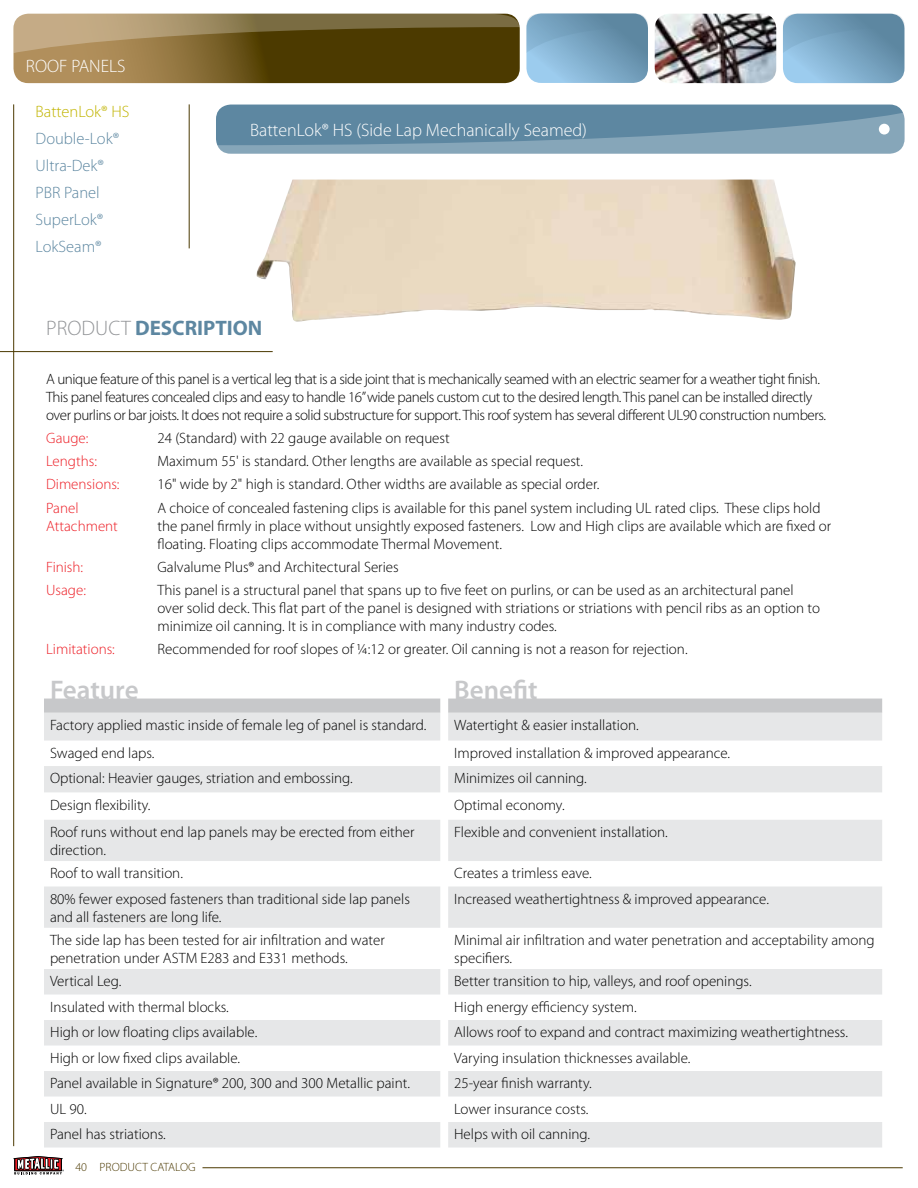
<style>
.page{position:relative;width:918px;height:1188px;background:#fff}
.page>*{position:absolute;margin:0;border:0;box-sizing:border-box;transform-origin:0 0}
.t1{font:600 27px "Myriad Pro";color:#c7c8ca}
.t2{font:700 21px "Myriad Pro";color:#5d87a1}
.t3{font:300 18px "Myriad Pro";color:#fff}
.t4{font:300 16.5px/27px "Myriad Pro";color:#5d87a1}
.t5{font:300 16.5px "Myriad Pro";color:#c1b400}
.t6{font:300 15px/18px "Myriad Pro";color:#000}
.t7{font:300 15px/18px "Myriad Pro";letter-spacing:-.03em;color:#000}
.t8{font:300 15px/18px "Myriad Pro";color:#ed1c24}
.t9{font:300 12px "Myriad Pro";color:#4b3900}
.s1{font-weight:300;color:#939598}
</style>
<div class="page">
<svg style="left:14px;top:1156px;width:50px;height:19px"></svg>
<hr style="left:202px;top:1167px;width:701px;height:1px;background:#4b3900">
<hr style="left:13px;top:104px;width:1px;height:1042px;background:#4b3900">
<img style="left:655px;top:14px;width:121px;height:69px">
<svg style="left:783px;top:14px;width:121px;height:69px"></svg>
<svg style="left:526px;top:14px;width:122px;height:69px"></svg>
<svg style="left:14px;top:13px;width:506px;height:70px"></svg>
<hr style="left:189px;top:104px;width:1px;height:144px;background:#4b3900">
<div style="left:216px;top:105px;width:688px;height:49px;background:#5d87a1;border-radius:15px"></div>
<svg style="left:216px;top:112px;width:688px;height:42px"></svg>
<div style="left:879px;top:124px;width:11px;height:11px;background:#fff;border-radius:50%"></div>
<img style="left:247px;top:180px;width:549px;height:173px">
<hr style="left:0;top:351px;width:273px;height:1px;background:#4b3900">
<svg style="left:44px;top:698px;width:838px;height:15px"></svg>
<svg style="left:44px;top:713px;width:838px;height:435px;fill:#e6e7e8"></svg>
<p class="t3" style="left:26px;top:56px;width:101px">ROOF PANELS</p>
<p class="t5" style="left:36px;top:102px;width:95px">BattenLok® HS</p>
<p class="t4" style="left:36px;top:125px;width:85px">Double-Lok®<br>Ultra-Dek®<br>PBR Panel<br>SuperLok®<br>LokSeam®</p>
<p class="t3" style="left:250px;top:120px;width:338px">BattenLok® HS (Side Lap Mechanically Seamed)</p>
<h2 class="t2" style="left:46px;top:314px;width:218px"><span class="s1">PRODUCT</span> DESCRIPTION</h2>
<p class="t7" style="left:46px;top:370px;width:781px">A unique feature of this panel is a vertical leg that is a side joint that is mechanically seamed with an electric seamer for a weather tight finish.<br>This panel features concealed clips and easy to handle 16” wide panels custom cut to the desired length. This panel can be installed directly over purlins or bar joists. It does not require a solid substructure for support. This roof system has several different UL90 construction numbers.</p>
<p class="t8" style="left:46px;top:429px;width:44px">Gauge:</p>
<p class="t6" style="left:157px;top:429px;width:294px">24 (Standard) with 22 gauge available on request</p>
<p class="t8" style="left:46px;top:452px;width:52px">Lengths:</p>
<p class="t6" style="left:157px;top:452px;width:427px">Maximum 55' is standard. Other lengths are available as special request.</p>
<p class="t8" style="left:46px;top:476px;width:75px">Dimensions:</p>
<p class="t6" style="left:157px;top:476px;width:443px">16" wide by 2" high is standard. Other widths are available as special order.</p>
<p class="t8" style="left:46px;top:499px;width:73px">Panel<br>Attachment</p>
<p class="t6" style="left:157px;top:499px;width:675px">A choice of concealed fastening clips is available for this panel system including UL rated clips. These clips hold the panel firmly in place without unsightly exposed fasteners. Low and High clips are available which are fixed or floating. Floating clips accommodate Thermal Movement.</p>
<p class="t8" style="left:46px;top:558px;width:39px">Finish:</p>
<p class="t6" style="left:157px;top:558px;width:243px">Galvalume Plus® and Architectural Series</p>
<p class="t8" style="left:46px;top:581px;width:41px">Usage:</p>
<p class="t6" style="left:157px;top:581px;width:664px">This panel is a structural panel that spans up to five feet on purlins, or can be used as an architectural panel over solid deck. This flat part of the panel is designed with striations or striations with pencil ribs as an option to minimize oil canning. It is in compliance with many industry codes.</p>
<p class="t8" style="left:46px;top:641px;width:70px">Limitations:</p>
<p class="t6" style="left:157px;top:641px;width:532px">Recommended for roof slopes of ¼:12 or greater. Oil canning is not a reason for rejection.</p>
<h1 class="t1" style="left:50px;top:672px;width:90px">Feature</h1>
<h1 class="t1" style="left:454px;top:672px;width:85px">Benefit</h1>
<p class="t6" style="left:50px;top:716px;width:378px">Factory applied mastic inside of female leg of panel is standard.</p>
<p class="t6" style="left:454px;top:716px;width:186px">Watertight &amp; easier installation.</p>
<p class="t6" style="left:50px;top:744px;width:106px">Swaged end laps.</p>
<p class="t6" style="left:454px;top:744px;width:278px">Improved installation &amp; improved appearance.</p>
<p class="t6" style="left:50px;top:770px;width:304px">Optional: Heavier gauges, striation and embossing.</p>
<p class="t6" style="left:454px;top:770px;width:134px">Minimizes oil canning.</p>
<p class="t6" style="left:50px;top:796px;width:102px">Design flexibility.</p>
<p class="t6" style="left:454px;top:796px;width:112px">Optimal economy.</p>
<p class="t6" style="left:50px;top:823px;width:366px">Roof runs without end lap panels may be erected from either direction.</p>
<p class="t6" style="left:454px;top:823px;width:215px">Flexible and convenient installation.</p>
<p class="t6" style="left:50px;top:865px;width:134px">Roof to wall transition.</p>
<p class="t6" style="left:454px;top:865px;width:139px">Creates a trimless eave.</p>
<p class="t6" style="left:50px;top:890px;width:362px">80% fewer exposed fasteners than traditional side lap panels and all fasteners are long life.</p>
<p class="t6" style="left:454px;top:890px;width:316px">Increased weathertightness &amp; improved appearance.</p>
<p class="t6" style="left:50px;top:931px;width:336px">The side lap has been tested for air infiltration and water penetration under ASTM E283 and E331 methods.</p>
<p class="t6" style="left:454px;top:931px;width:422px">Minimal air infiltration and water penetration and acceptability among specifiers.</p>
<p class="t6" style="left:50px;top:973px;width:73px">Vertical Leg.</p>
<p class="t6" style="left:454px;top:973px;width:299px">Better transition to hip, valleys, and roof openings.</p>
<p class="t6" style="left:50px;top:998px;width:180px">Insulated with thermal blocks.</p>
<p class="t6" style="left:454px;top:998px;width:184px">High energy efficiency system.</p>
<p class="t6" style="left:50px;top:1024px;width:209px">High or low floating clips available.</p>
<p class="t6" style="left:454px;top:1024px;width:395px">Allows roof to expand and contract maximizing weathertightness.</p>
<p class="t6" style="left:50px;top:1049px;width:192px">High or low fixed clips available.</p>
<p class="t6" style="left:454px;top:1049px;width:238px">Varying insulation thicknesses available.</p>
<p class="t6" style="left:50px;top:1075px;width:362px">Panel available in Signature® 200, 300 and 300 Metallic paint.</p>
<p class="t6" style="left:454px;top:1075px;width:139px">25-year finish warranty.</p>
<p class="t6" style="left:50px;top:1100px;width:38px">UL 90.</p>
<p class="t6" style="left:454px;top:1100px;width:136px">Lower insurance costs.</p>
<p class="t6" style="left:50px;top:1126px;width:117px">Panel has striations.</p>
<p class="t6" style="left:454px;top:1126px;width:137px">Helps with oil canning.</p>
<p class="t9" style="left:75px;top:1161px;width:122px">40 PRODUCT CATALOG</p>
</div>
